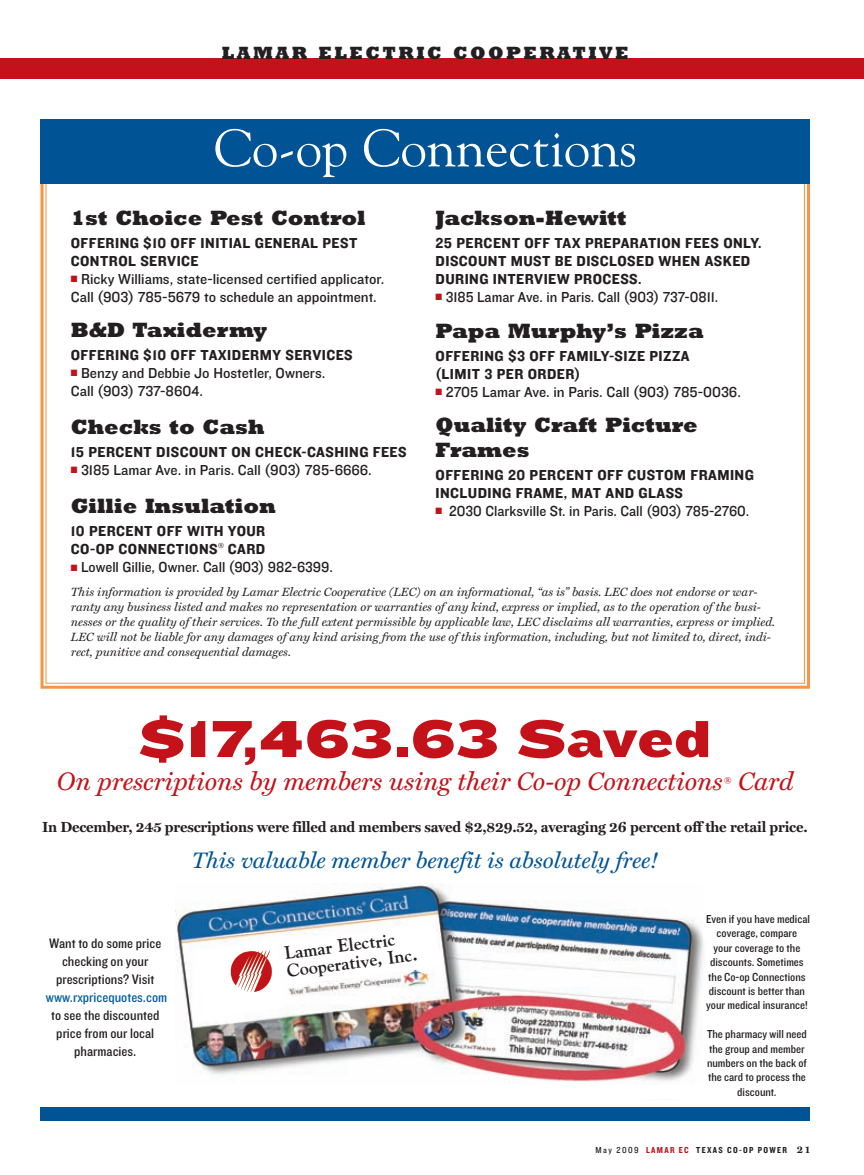
<style>
.page{position:relative;width:864px;height:1175px;background:#fff}
.page>*{position:absolute;margin:0;border:0;box-sizing:border-box;transform-origin:0 0}
.t1{font:54px "Knockout HTF74 Full Sumo";color:#c4121a}
.t2{font:52.5px "Goudy";color:#fff}
.t3{font:italic 25.5px "Miller Text";color:#c4121a}
.t4{font:italic 22.5px "Miller Text";color:#005495}
.t5{font:800 21px/25.2px "Rockwell Std";color:#231f20}
.t6{font:700 18px/18px "Goudy";color:#231f20}
.t7{font:800 18px "Rockwell Std";letter-spacing:.14em;color:#231f20}
.t8{font:15px/18px "Knockout HTF51 Middleweight";letter-spacing:.03em;color:#231f20}
.t9{font:15px/18px "Knockout HTF31 Junior Middlewt";color:#231f20}
.t10{font:700 14.7px "Miller Text";letter-spacing:-.015em;color:#231f20}
.t11{font:14.25px/18px "Knockout HTF30 Junior Welterwt+T42+NCSSVR";color:#231f20;text-align:center}
.t12{font:14.25px "Knockout HTF30 Junior Welterwt+T42+NCSSVR";color:#005c9d}
.t13{font:italic 12px/15px "Miller Text";color:#231f20}
.t14{font:12px/14.4px "Knockout HTF30 Junior Welterwt+T42+NCSSVR";color:#231f20;text-align:center}
.t15{font:9px "Knockout HTF50 Welterweight";letter-spacing:.15em;color:#231f20}
.s1{font-family:"Knockout HTF30 Junior Welterwt";font-size:13.5px;color:#c4121a}
.s2{font-size:12.75px}
.s3{font-family:"Knockout HTF30 Junior Welterwt"}
.s4{color:#c4121a}
.s5{font-family:"Miller Text";font-weight:700;font-size:10.5px}
</style>
<div class="page">
<div style="left:0;top:58px;width:864px;height:21px;background:#c4121a"></div>
<svg style="left:40px;top:184px;width:770px;height:504px"></svg>
<svg style="left:46px;top:184px;width:759px;height:499px"></svg>
<div style="left:40px;top:119px;width:770px;height:65px;background:#005495"></div>
<div style="left:40px;top:1107px;width:770px;height:13px;background:#005495"></div>
<img style="left:176px;top:883px;width:526px;height:194px">
<img style="left:196px;top:923px;width:487px;height:159px">
<div style="left:71px;top:210px;width:709px;height:373px;background:#fff"></div>
<h3 class="t7" style="left:222px;top:42px;width:408px">LAMAR ELECTRIC COOPERATIVE</h3>
<h2 class="t2" style="left:214px;top:127px;width:424px">Co-op Connections</h2>
<h3 class="t5" style="left:71px;top:205px;width:296px">1st Choice Pest Control</h3>
<p class="t8" style="left:71px;top:235px;width:288px">OFFERING $10 OFF INITIAL GENERAL PEST<br>CONTROL SERVICE</p>
<p class="t9" style="left:71px;top:271px;width:315px"><span class="s1">≠</span> Ricky Williams, state-licensed certified applicator.<br>Call (903) 785-5679 to schedule an appointment.</p>
<h3 class="t5" style="left:71px;top:317px;width:198px">B&amp;D Taxidermy</h3>
<p class="t8" style="left:71px;top:347px;width:283px">OFFERING $10 OFF TAXIDERMY SERVICES</p>
<p class="t9" style="left:71px;top:365px;width:256px"><span class="s1">≠</span> Benzy and Debbie Jo Hostetler, Owners.<br>Call (903) 737-8604.</p>
<h3 class="t5" style="left:71px;top:414px;width:195px">Checks to Cash</h3>
<p class="t8" style="left:71px;top:444px;width:337px">15 PERCENT DISCOUNT ON CHECK-CASHING FEES</p>
<p class="t9" style="left:71px;top:462px;width:302px"><span class="s1">≠</span> 3185 Lamar Ave. in Paris. Call (903) 785-6666.</p>
<h3 class="t5" style="left:71px;top:493px;width:207px">Gillie Insulation</h3>
<p class="t8" style="left:71px;top:523px;width:196px">10 PERCENT OFF WITH YOUR<br>CO-OP CONNECTIONS<sup>®</sup> CARD</p>
<p class="t9" style="left:71px;top:559px;width:263px"><span class="s1">≠</span> Lowell Gillie, Owner. Call (903) 982-6399.</p>
<h3 class="t5" style="left:436px;top:205px;width:193px">Jackson-Hewitt</h3>
<p class="t8" style="left:436px;top:235px;width:327px">25 PERCENT OFF TAX PREPARATION FEES ONLY.<br>DISCOUNT MUST BE DISCLOSED WHEN ASKED<br>DURING INTERVIEW PROCESS.</p>
<p class="t9" style="left:436px;top:289px;width:284px"><span class="s1">≠</span> 3185 Lamar Ave. in Paris. Call (903) 737-0811.</p>
<h3 class="t5" style="left:436px;top:318px;width:270px">Papa Murphy’s Pizza</h3>
<p class="t8" style="left:436px;top:348px;width:256px">OFFERING $3 OFF FAMILY-SIZE PIZZA (LIMIT 3 PER ORDER)</p>
<p class="t9" style="left:436px;top:384px;width:307px"><span class="s1">≠</span> 2705 Lamar Ave. in Paris. Call (903) 785-0036 .</p>
<h3 class="t5" style="left:436px;top:412px;width:264px">Quality Craft Picture<br>Frames</h3>
<p class="t8" style="left:436px;top:467px;width:320px">OFFERING 20 PERCENT OFF CUSTOM FRAMING<br>INCLUDING FRAME, MAT AND GLASS</p>
<p class="t9" style="left:436px;top:503px;width:315px"><span class="s1">≠</span> 2030 Clarksville St. in Paris. Call (903) 785-2760.</p>
<p class="t13" style="left:71px;top:585px;width:706px">This information is provided by Lamar Electric Cooperative (LEC) on an informational, “as is” basis. LEC does not endorse or war&shy;ranty any business listed and makes no representation or warranties of any kind, express or implied, as to the operation of the busi&shy;nesses or the quality of their services. To the full extent permissible by applicable law, LEC disclaims all warranties, express or implied.<br>LEC will not be liable for any damages of any kind arising from the use of this information, including, but not limited to, direct, indi&shy;rect, punitive and consequential damages.</p>
<h1 class="t1" style="left:139px;top:721px;width:574px">$17,463.63 Saved</h1>
<h3 class="t3" style="left:57px;top:771px;width:738px">On prescriptions by members using their Co-op Connections<span class="s2">®</span> Card</h3>
<p class="t10" style="left:42px;top:821px;width:767px">In December, 245 prescriptions were filled and members saved $2,829.52, averaging 26 percent off the retail price.</p>
<h3 class="t4" style="left:192px;top:851px;width:468px">This valuable member benefit is absolutely free!</h3>
<p class="t11" style="left:49px;top:935px;width:113px">Want to do some price checking on your prescriptions? Visit</p>
<p class="t12" style="left:46px;top:992px;width:123px">www.rxpricequotes.com</p>
<p class="t11" style="left:51px;top:1007px;width:110px">to see the discounted price from our local pharmacies.</p>
<h3 class="t6" style="left:284px;top:945px;width:133px;rotate:-7deg">Lamar Electric<br>Cooperative, Inc.</h3>
<p class="t14" style="left:706px;top:912px;width:106px">Even if you have medical coverage, compare<br>your coverage to the discounts. Sometimes the Co-op Connections discount is better than your medical insurance!</p>
<p class="t14" style="left:707px;top:1028px;width:101px">The pharmacy will need the group and member numbers on the back of the card to process the discount.</p>
<p class="t15" style="left:596px;top:1146px;width:216px"><span class="s3">May 2009</span> <span class="s4">LAMAR EC</span> TEXAS CO-OP POWER <span class="s5">21</span></p>
</div>
